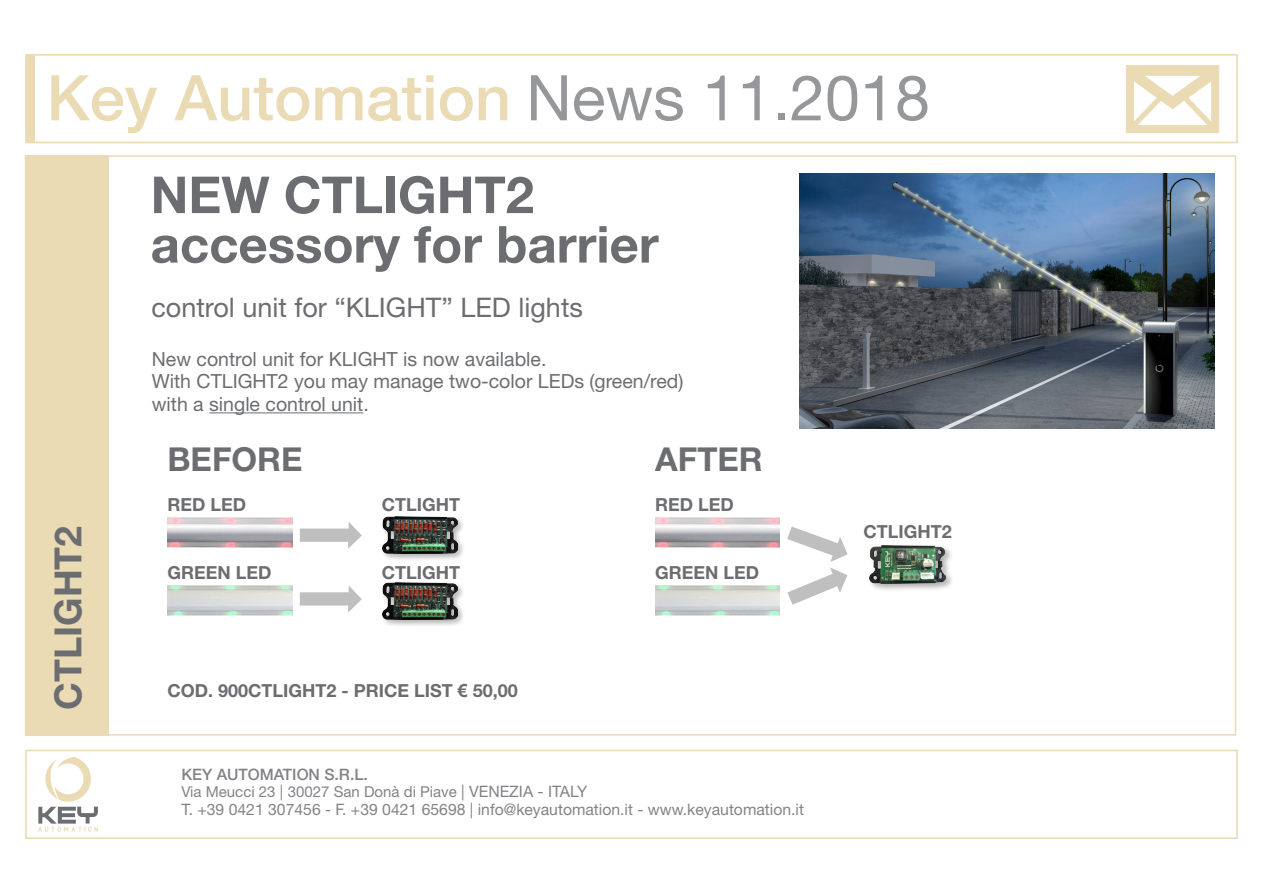
<style>
.page{position:relative;width:1263px;height:893px;background:#fff}
.page>*{position:absolute;margin:0;border:0;box-sizing:border-box;transform-origin:0 0}
.t1{font:500 63px "Helvetica Neue";color:#eadbb4}
.t2{font:700 51px "Helvetica Neue";color:#6c6d70}
.t3{font:700 37.5px "Helvetica Neue";color:#6c6d70}
.t4{font:700 33px "Helvetica Neue";color:#6c6d70}
.t5{font:27px "Helvetica Neue";color:#6c6d70}
.t6{font:19.5px "Helvetica Neue";color:#6c6d70}
.t7{font:700 18px "Helvetica Neue";color:#6c6d70}
.t8{font:15.75px "Helvetica Neue";color:#818386}
.t9{font:500 15.75px "Helvetica Neue";color:#818386}
.t10{font:15px "Helvetica Neue";color:#818386}
.s1{font-weight:400;color:#95979a}
.s2{font-family:"Arial"}
.s3{font-size:15.75px}
</style>
<div class="page">
<div style="left:25px;top:155px;width:1211px;height:581px;background:#fff;border:2px solid #eadbb4"></div>
<div style="left:25px;top:155px;width:84px;height:581px;background:#eadbb4"></div>
<div style="left:25px;top:54px;width:1213px;height:89px;background:#fff;border:2px solid #eadbb4"></div>
<div style="left:26px;top:55px;width:8px;height:88px;background:#eadbb4"></div>
<svg style="left:1126px;top:65px;width:93px;height:68px"></svg>
<div style="left:25px;top:750px;width:1213px;height:89px;background:#fff;border:2px solid #eadbb4"></div>
<svg style="left:38px;top:757px;width:60px;height:75px"></svg>
<img style="left:167px;top:585px;width:125px;height:31px">
<img style="left:655px;top:585px;width:125px;height:31px">
<div style="left:381px;top:581px;width:85px;height:47px;background:#231f20;opacity:.35"></div>
<img style="left:383px;top:583px;width:74px;height:37px">
<div style="left:381px;top:514px;width:85px;height:47px;background:#231f20;opacity:.35"></div>
<img style="left:383px;top:516px;width:74px;height:37px">
<svg style="left:300px;top:522px;width:62px;height:27px"></svg>
<svg style="left:300px;top:586px;width:62px;height:27px"></svg>
<svg style="left:787px;top:526px;width:61px;height:79px"></svg>
<div style="left:868px;top:543px;width:86px;height:49px;background:#231f20;opacity:.35"></div>
<img style="left:870px;top:545px;width:76px;height:39px">
<img style="left:800px;top:173px;width:415px;height:256px">
<hr style="left:209px;top:412px;width:154px;height:1px;background:#6c6d70">
<p class="t1" style="left:47px;top:60px;width:885px">Key Automation <span class="s1">News 11.2018</span></p>
<p class="t2" style="left:151px;top:163px;width:385px">NEW CTLIGHT2</p>
<p class="t2" style="left:151px;top:213px;width:510px">accessory for barrier</p>
<p class="t5" style="left:151px;top:291px;width:433px">control unit for “KLIGHT” LED lights</p>
<p class="t6" style="left:152px;top:347px;width:396px">New control unit for KLIGHT is now available.</p>
<p class="t6" style="left:152px;top:370px;width:533px">With CTLIGHT2 you may manage two-color LEDs (green/red)</p>
<p class="t6" style="left:152px;top:392px;width:219px">with a single control unit.</p>
<p class="t3" style="left:45px;top:710px;width:186px;rotate:-90deg">CTLIGHT2</p>
<p class="t4" style="left:167px;top:439px;width:137px">BEFORE</p>
<p class="t4" style="left:655px;top:439px;width:109px">AFTER</p>
<p class="t7" style="left:382px;top:493px;width:80px">CTLIGHT</p>
<p class="t7" style="left:655px;top:493px;width:80px">RED LED</p>
<p class="t7" style="left:167px;top:493px;width:80px">RED LED</p>
<p class="t7" style="left:167px;top:561px;width:106px">GREEN LED</p>
<p class="t7" style="left:382px;top:561px;width:80px">CTLIGHT</p>
<p class="t7" style="left:655px;top:561px;width:106px">GREEN LED</p>
<p class="t7" style="left:167px;top:679px;width:352px">COD. 900CTLIGHT2 - PRICE LIST <span class="s2">€</span> 50,00</p>
<p class="t9" style="left:181px;top:765px;width:188px">KEY AUTOMATION S.R.L.</p>
<p class="t10" style="left:181px;top:783px;width:407px">Via Meucci 23 <span class="s3">|</span> 30027 San Donà di Piave <span class="s3">| VENEZIA - ITALY</span></p>
<p class="t8" style="left:181px;top:800px;width:624px">T. +39 0421 307456 - F. +39 0421 65698 | info@keyautomation.it - www.keyautomation.it</p>
<p class="t7" style="left:864px;top:520px;width:90px">CTLIGHT2</p>
</div>
